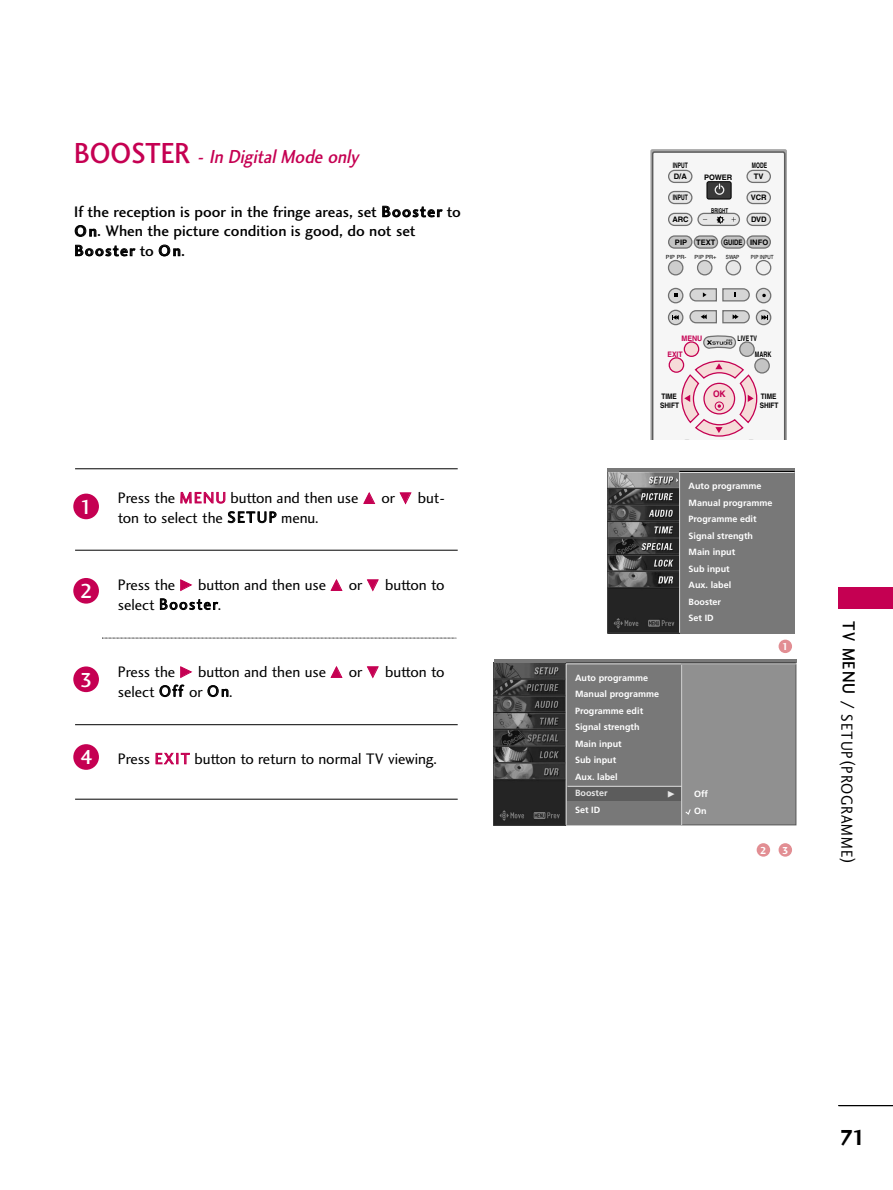
<style>
.page{position:relative;width:893px;height:1190px;background:#fff}
.page>*{position:absolute;margin:0;border:0;box-sizing:border-box;transform-origin:0 0}
.t1{font:22.5px "Charlotte Sans Bold Plain";color:#000}
.t2{font:21px "Charlotte Sans Medium Plain";color:#fff}
.t3{font:italic 19.5px "Charlotte Sans Medium Plain";color:#c50052;scale:.9 1}
.t4{font:16.5px "Charlotte Sans Book Plain";letter-spacing:.06em;color:#000;scale:.9 1}
.t5{font:15.75px/19.5px "Charlotte Sans Book Plain";letter-spacing:-.005em;color:#000}
.t6{font:15.75px/19.4px "Charlotte Sans Medium Plain";color:#000}
.t7{font:10.5px "Charlotte Sans Bold Plain";color:#fff}
.t8{font:700 9px/16.5px "Frutiger";color:#fff}
.t9{font:700 9px "Frutiger";color:#e7e7e7}
.t10{font:700 9px "Helvetica";color:#c50052;scale:.94 1}
.t11{font:700 7.5px "Helvetica";color:#000}
.t12{font:700 7.5px/9px "Helvetica";color:#000;scale:.87 1}
.t13{font:700 7.5px "Helvetica";color:#000;scale:.67 1}
.t14{font:700 7.5px "Helvetica";color:#000;scale:.7 1}
.t15{font:700 7.5px "Helvetica";color:#c50052;scale:.92 1}
.t16{font:700 7.5px "Helvetica";color:#000;scale:.73 1}
.t17{font:700 7.5px "Helvetica";color:#c50052;scale:.94 1}
.t18{font:7.5px "FZDING33";color:#e7e7e7}
.t19{font:700 6.6px "Helvetica";color:#000;scale:.67 1}
.t20{font:5.7px "Helvetica";color:#000}
.t21{font:5.7px "Helvetica";color:#000;scale:.82 1}
.s1{font-style:normal;font-size:30px}
.s2{font-style:normal}
.s3{color:#c50052}
.s4{font-family:"FZDING33";font-size:12px;color:#c50052}
.s5{font-family:"Charlotte Sans Medium Plain";font-size:18px}
</style>
<div class="page">
<div style="left:838px;top:587px;width:54px;height:21px;background:#c50052"></div>
<hr style="left:838px;top:1105px;width:54px;height:1px;background:#000">
<hr style="left:75px;top:468px;width:382px;height:1px;background:#000">
<hr style="left:75px;top:550px;width:382px;height:1px;background:#000">
<hr style="left:75px;top:724px;width:382px;height:1px;background:#000">
<hr style="left:75px;top:799px;width:382px;height:1px;background:#000">
<div style="left:73px;top:578px;width:26px;height:25px;background:#c50052;border-radius:50%"></div>
<div style="left:73px;top:744px;width:26px;height:26px;background:#c50052;border-radius:50%"></div>
<div style="left:73px;top:666px;width:26px;height:26px;background:#c50052;border-radius:50%"></div>
<div style="left:73px;top:493px;width:26px;height:26px;background:#c50052;border-radius:50%"></div>
<svg style="left:102px;top:638px;width:355px;height:1px"></svg>
<div style="left:680px;top:472px;width:114px;height:161px;background:#787878"></div>
<div style="left:679px;top:471px;width:115px;height:163px;border:1px solid #787878"></div>
<img style="left:607px;top:471px;width:72px;height:162px">
<hr style="left:607px;top:468px;width:187px;height:3px;background:#787878">
<hr style="left:679px;top:472px;width:115px;height:1px;background:#dedede">
<hr style="left:679px;top:471px;width:1px;height:161px;background:#dedede">
<hr style="left:679px;top:471px;width:115px;height:1px;background:#000">
<div style="left:566px;top:664px;width:114px;height:161px;background:#787878"></div>
<div style="left:566px;top:664px;width:115px;height:161px;border:1px solid #787878"></div>
<div style="left:681px;top:664px;width:115px;height:161px;background:#909090"></div>
<div style="left:681px;top:663px;width:115px;height:162px;border:1px solid #5c5c5c"></div>
<hr style="left:681px;top:664px;width:1px;height:161px;background:#dedede">
<div style="left:567px;top:786px;width:113px;height:14px;background:#5c5c5c"></div>
<hr style="left:567px;top:786px;width:114px;height:1px;background:#dedede">
<hr style="left:567px;top:799px;width:114px;height:1px;background:#5c5c5c">
<img style="left:493px;top:663px;width:72px;height:162px">
<hr style="left:565px;top:664px;width:1px;height:160px;background:#dedede">
<hr style="left:494px;top:659px;width:302px;height:4px;background:#787878">
<hr style="left:566px;top:662px;width:229px;height:1px;background:#000">
<hr style="left:566px;top:663px;width:230px;height:1px;background:#dedede">
<svg style="left:685px;top:809px;width:6px;height:6px"></svg>
<svg style="left:650px;top:149px;width:137px;height:290px"></svg>
<div style="left:756px;top:843px;width:14px;height:13px;background:#e28e93;border-radius:50%"></div>
<div style="left:778px;top:843px;width:14px;height:13px;background:#e28e93;border-radius:50%"></div>
<div style="left:778px;top:639px;width:14px;height:14px;background:#e28e93;border-radius:50%"></div>
<p class="t3" style="left:74px;top:149px;width:317px"><span class="s1">B O O S T E R</span> <span class="s2">-</span> In Digital Mode only</p>
<p class="t6" style="left:74px;top:203px;width:388px">If the reception is poor in the fringe areas, set Booster to<br>On. When the picture condition is good, do not set<br>Booster to On.</p>
<h2 class="t2" style="left:80px;top:499px;width:14px">1</h2>
<h2 class="t2" style="left:80px;top:583px;width:14px">2</h2>
<h2 class="t2" style="left:80px;top:671px;width:14px">3</h2>
<h2 class="t2" style="left:80px;top:749px;width:14px">4</h2>
<p class="t5" style="left:118px;top:488px;width:328px">Press the <span class="s3">MENU</span> button and then use <span class="s4">D</span> or <span class="s4">E</span> but&shy;ton to select the SETUP menu.</p>
<p class="t5" style="left:118px;top:575px;width:328px">Press the <span class="s4">G</span> button and then use <span class="s4">D</span> or <span class="s4">E</span> button to select Booster.</p>
<p class="t5" style="left:118px;top:662px;width:328px">Press the <span class="s4">G</span> button and then use <span class="s4">D</span> or <span class="s4">E</span> button to select Off or On.</p>
<p class="t5" style="left:118px;top:749px;width:321px">Press <span class="s3">EXIT</span> button to return to normal TV viewing.</p>
<p class="t13" style="left:672px;top:163px;width:24px">INPUT</p>
<p class="t13" style="left:751px;top:163px;width:24px">MODE</p>
<p class="t11" style="left:673px;top:174px;width:15px">D/A</p>
<p class="t11" style="left:753px;top:174px;width:11px">TV</p>
<p class="t13" style="left:672px;top:195px;width:24px">INPUT</p>
<p class="t11" style="left:704px;top:174px;width:30px">POWER</p>
<p class="t11" style="left:750px;top:195px;width:17px">VCR</p>
<p class="t19" style="left:711px;top:208px;width:27px">BRIGHT</p>
<p class="t11" style="left:672px;top:216px;width:18px">ARC</p>
<p class="t11" style="left:751px;top:217px;width:17px">DVD</p>
<p class="t11" style="left:675px;top:239px;width:95px">PIP TEXT GUIDE INFO</p>
<p class="t20" style="left:666px;top:255px;width:22px">PIP PR-</p>
<p class="t20" style="left:694px;top:255px;width:23px">PIP PR+</p>
<p class="t21" style="left:726px;top:255px;width:18px">SWAP</p>
<p class="t21" style="left:751px;top:255px;width:29px">PIP INPUT</p>
<p class="t17" style="left:681px;top:335px;width:24px">MENU</p>
<p class="t14" style="left:737px;top:335px;width:29px">LIVE TV</p>
<p class="t15" style="left:667px;top:351px;width:18px">EXIT</p>
<p class="t16" style="left:754px;top:351px;width:24px">MARK</p>
<p class="t10" style="left:713px;top:391px;width:15px">OK</p>
<p class="t12" style="left:660px;top:392px;width:23px">TIME<br>SHIFT</p>
<p class="t12" style="left:759px;top:392px;width:23px">TIME<br>SHIFT</p>
<p class="t8" style="left:575px;top:670px;width:86px">Auto programme<br>Manual programme<br>Programme edit<br>Signal strength<br>Main input<br>Sub input<br>Aux. label</p>
<p class="t9" style="left:575px;top:789px;width:34px">Booster</p>
<p class="t18" style="left:667px;top:790px;width:9px">G</p>
<p class="t8" style="left:575px;top:802px;width:27px">Set ID</p>
<p class="t8" style="left:688px;top:479px;width:86px">Auto programme<br>Manual programme<br>Programme edit<br>Signal strength<br>Main input<br>Sub input<br>Aux. label<br>Booster<br>Set ID</p>
<p class="t7" style="left:782px;top:640px;width:8px">1</p>
<p class="t8" style="left:694px;top:786px;width:15px">Off<br>On</p>
<p class="t7" style="left:760px;top:844px;width:8px">2</p>
<p class="t7" style="left:782px;top:844px;width:8px">3</p>
<p class="t4" style="left:856px;top:621px;width:270px;rotate:90deg"><span class="s5">TV MENU /</span> SETUP(PROGRAMME)</p>
<h1 class="t1" style="left:839px;top:1123px;width:28px">71</h1>
</div>
